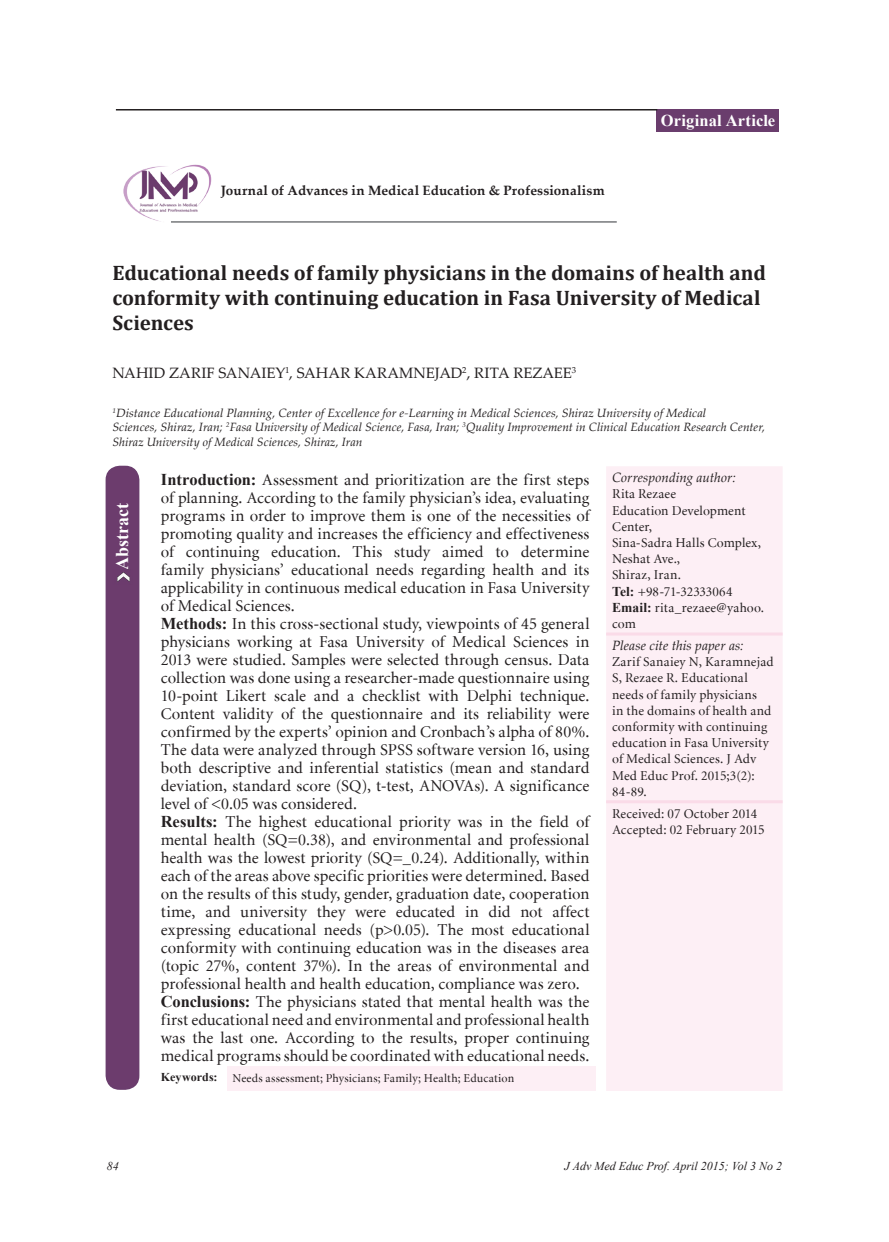
<style>
.page{position:relative;width:889px;height:1242px;background:#fff}
.page>*{position:absolute;margin:0;border:0;box-sizing:border-box;transform-origin:0 0}
.t1{font:700 21px/25.2px "Cambria";letter-spacing:.005em;color:#231f20}
.t2{font:700 18px "Times New Roman";letter-spacing:-.005em;color:#fff}
.t3{font:16.5px/18px "Minion Cyrillic";letter-spacing:.005em;color:#231f20}
.t4{font:700 16.5px "Times New Roman";letter-spacing:.01em;color:#fff}
.t5{font:15px "Palatino Linotype";letter-spacing:.005em;color:#231f20}
.t6{font:13.5px/16.2px "Minion Cyrillic";letter-spacing:.01em;color:#231f20}
.t7{font:700 13.5px "Palatino Linotype";letter-spacing:.01em;color:#231f20}
.t8{font:italic 13.5px "Palatino Linotype";letter-spacing:.005em;color:#231f20}
.t9{font:italic 12px/14.4px "Palatino Linotype";letter-spacing:.005em;color:#231f20}
.t10{font:12px "Minion Cyrillic";letter-spacing:.02em;color:#231f20}
.t11{font:italic 12px "Times New Roman";color:#231f20}
.s1{font-family:"Times New Roman";font-weight:700}
</style>
<div class="page">
<div style="left:606px;top:466px;width:176px;height:625px;background:#fdeff5"></div>
<div style="left:226px;top:1067px;width:369px;height:24px;background:#fdeff5"></div>
<hr style="left:606px;top:800px;width:176px;height:3px;background:#fadbe8">
<hr style="left:606px;top:632px;width:176px;height:3px;background:#fadbe8">
<div style="left:106px;top:466px;width:33px;height:623px;background:#6c3c6d;border-radius:14px"></div>
<div style="left:106px;top:466px;width:33px;height:623px;border:2px solid #6a3d6d;border-radius:14px"></div>
<img style="left:117px;top:572px;width:13px;height:10px">
<div style="left:656px;top:109px;width:123px;height:23px;background:#6a3d6d"></div>
<hr style="left:116px;top:109px;width:541px;height:1px;background:#231f20">
<hr style="left:171px;top:221px;width:446px;height:2px;background:#76787b">
<img style="left:123px;top:164px;width:88px;height:59px">
<p class="t7" style="left:221px;top:181px;width:385px">Journal of Advances in Medical Education &amp; Professionalism</p>
<p class="t4" style="left:661px;top:109px;width:116px">Original Article</p>
<p class="t1" style="left:112px;top:259px;width:655px">Educational needs of family physicians in the domains of health and conformity with continuing education in Fasa University of Medical<br>Sciences</p>
<p class="t5" style="left:112px;top:362px;width:465px">NAHID ZARIF SANAIEY<sup>1</sup>, SAHAR KARAMNEJAD<sup>2</sup>, RITA REZAEE<sup>3</sup></p>
<p class="t9" style="left:112px;top:405px;width:654px"><sup>1</sup>Distance Educational Planning, Center of Excellence for e-Learning in Medical Sciences, Shiraz University of Medical<br>Sciences, Shiraz, Iran; <sup>2</sup>Fasa University of Medical Science, Fasa, Iran; <sup>3</sup>Quality Improvement in Clinical Education Research Center,<br>Shiraz University of Medical Sciences, Shiraz, Iran</p>
<p class="t3" style="left:161px;top:470px;width:430px"><span class="s1">Introduction:</span> Assessment and prioritization are the first steps of planning. According to the family physician’s idea, evaluating programs in order to improve them is one of the necessities of promoting quality and increases the efficiency and effectiveness of continuing education. This study aimed to determine family physicians’ educational needs regarding health and its applicability in continuous medical education in Fasa University of Medical Sciences.<br><span class="s1">Methods:</span> In this cross-sectional study, viewpoints of 45 general physicians working at Fasa University of Medical Sciences in 2013 were studied. Samples were selected through census. Data collection was done using a researcher-made questionnaire using 10-point Likert scale and a checklist with Delphi technique.<br>Content validity of the questionnaire and its reliability were confirmed by the experts’ opinion and Cronbach’s alpha of 80%.<br>The data were analyzed through SPSS software version 16, using both descriptive and inferential statistics (mean and standard deviation, standard score (SQ), t-test, ANOVAs). A significance level of &lt;0.05 was considered.<br><span class="s1">Results:</span> The highest educational priority was in the field of mental health (SQ=0.38), and environmental and professional health was the lowest priority (SQ=_0.24). Additionally, within each of the areas above specific priorities were determined. Based on the results of this study, gender, graduation date, cooperation time, and university they were educated in did not affect expressing educational needs (p&gt;0.05). The most educational conformity with continuing education was in the diseases area (topic 27%, content 37%). In the areas of environmental and professional health and health education, compliance was zero.<br><span class="s1">Conclusions:</span> The physicians stated that mental health was the first educational need and environmental and professional health was the last one. According to the results, proper continuing medical programs should be coordinated with educational needs.</p>
<p class="t8" style="left:612px;top:468px;width:125px">Corresponding author:</p>
<p class="t6" style="left:612px;top:486px;width:154px">Rita Rezaee<br>Education Development<br>Center,<br>Sina-Sadra Halls Complex,<br>Neshat Ave.,<br>Shiraz, Iran.<br><span class="s1">Tel:</span> +98-71-32333064<br><span class="s1">Email:</span> rita_rezaee@yahoo. com</p>
<p class="t8" style="left:612px;top:636px;width:133px">Please cite this paper as:</p>
<p class="t6" style="left:612px;top:653px;width:163px">Zarif Sanaiey N, Karamnejad<br>S, Rezaee R. Educational needs of family physicians<br>in the domains of health and conformity with continuing education in Fasa University of Medical Sciences. J Adv<br>Med Educ Prof. 2015;3(2):<br>84-89.</p>
<p class="t6" style="left:612px;top:805px;width:154px">Received: 07 October 2014<br>Accepted: 02 February 2015</p>
<p class="t2" style="left:110px;top:570px;width:68px;rotate:-90deg">Abstract</p>
<p class="t10" style="left:161px;top:1071px;width:355px"><span class="s1">Keywords:</span> Needs assessment; Physicians; Family; Health; Education</p>
<p class="t11" style="left:107px;top:1157px;width:13px">84</p>
<p class="t11" style="left:564px;top:1157px;width:219px">J Adv Med Educ Prof. April 2015; Vol 3 No 2</p>
</div>
